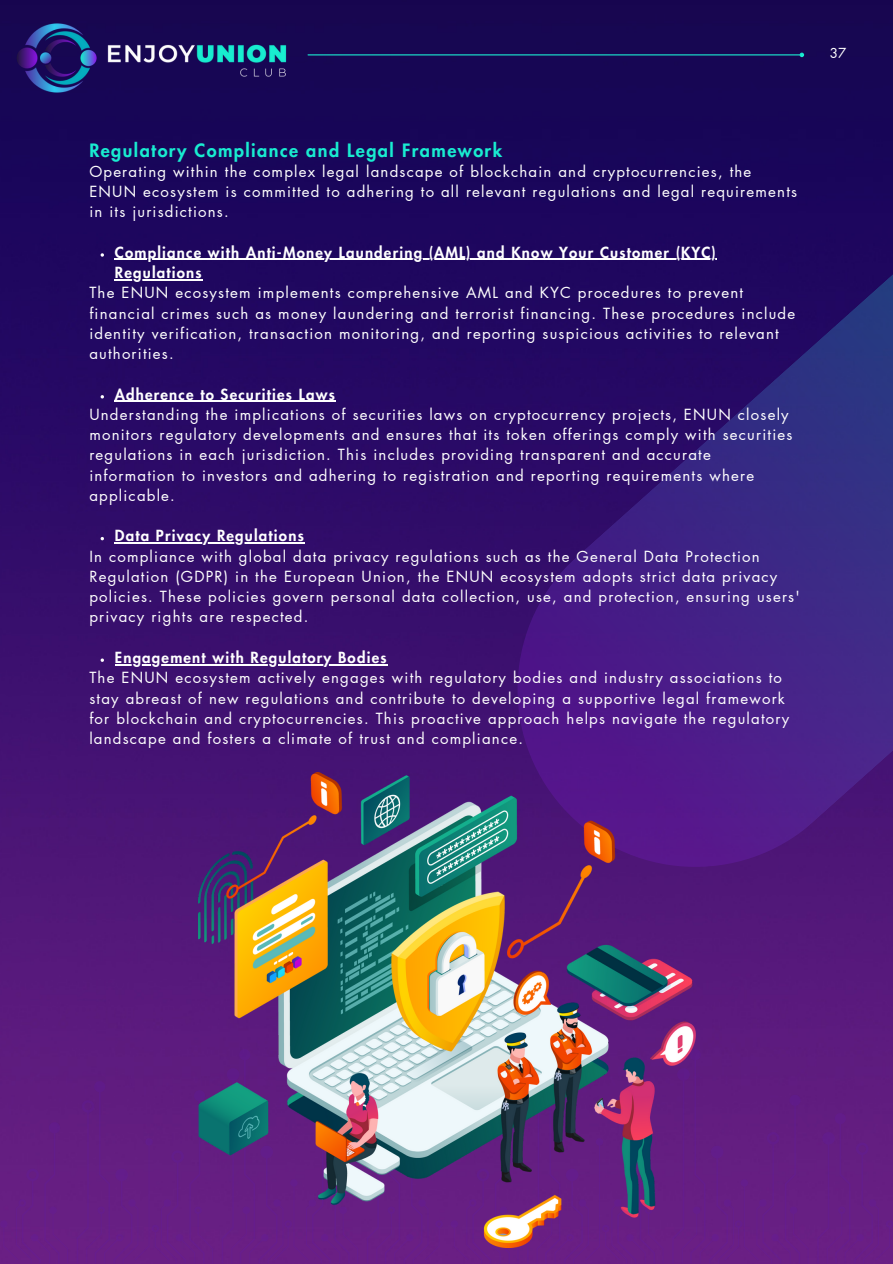
<style>
.page{position:relative;width:893px;height:1264px;background:#fff}
.page>*{position:absolute;margin:0;border:0;box-sizing:border-box;transform-origin:0 0}
.t1{font:800 18px "Futura LT Pro";letter-spacing:.08em;color:#19ecd0}
.t2{font:15px/20.2px "Futura LT Pro";letter-spacing:.08em;color:#fff}
.t3{font:800 15px "Futura LT Pro";letter-spacing:.08em;color:#fff}
.t4{font:13.5px "Futura LT Pro";color:#fff}
.s1{font-weight:800}
</style>
<div class="page">
<img style="left:0;top:0;width:892px;height:1263px">
<div style="left:740px;top:1179px;width:8px;height:7px;background:#641d8b;border-radius:4px"></div>
<div style="left:756px;top:1094px;width:52px;height:168px;background:#651e82"></div>
<svg style="left:466px;top:1247px;width:52px;height:15px"></svg>
<svg style="left:527px;top:1247px;width:61px;height:15px"></svg>
<svg style="left:602px;top:1247px;width:61px;height:15px"></svg>
<div style="left:817px;top:1113px;width:75px;height:149px;background:#661e83"></div>
<div style="left:672px;top:1049px;width:73px;height:213px;background:#641e82"></div>
<div style="left:0;top:1220px;width:8px;height:7px;background:#651d8b;border-radius:4px"></div>
<div style="left:145px;top:1138px;width:8px;height:7px;background:#621c89;border-radius:4px"></div>
<svg style="left:306px;top:1247px;width:52px;height:15px"></svg>
<div style="left:16px;top:1122px;width:52px;height:140px;background:#661e83"></div>
<div style="left:77px;top:1081px;width:61px;height:181px;background:#651e82"></div>
<div style="left:152px;top:1090px;width:61px;height:172px;background:#651e82"></div>
<svg style="left:367px;top:1247px;width:76px;height:15px"></svg>
<svg style="left:222px;top:1247px;width:73px;height:15px"></svg>
<svg style="left:444px;top:90px;width:448px;height:850px;background:#321471"></svg>
<img style="left:13px;top:15px;width:279px;height:84px">
<hr style="left:308px;top:54px;width:491px;height:1px;background:#1aebd0">
<svg style="left:799px;top:53px;width:5px;height:4px"></svg>
<img style="left:198px;top:772px;width:497px;height:475px">
<svg style="left:101px;top:253px;width:3px;height:4px"></svg>
<hr style="left:115px;top:259px;width:602px;height:1px;background:#fff">
<hr style="left:115px;top:279px;width:88px;height:1px;background:#fff">
<hr style="left:115px;top:401px;width:221px;height:1px;background:#fff">
<hr style="left:115px;top:542px;width:190px;height:1px;background:#fff">
<svg style="left:101px;top:658px;width:3px;height:4px"></svg>
<hr style="left:115px;top:664px;width:273px;height:1px;background:#fff">
<h1 class="t4" style="left:829px;top:47px;width:18px">37</h1>
<p class="t1" style="left:89px;top:142px;width:414px">Regulatory Compliance and Legal Framework</p>
<p class="t2" style="left:89px;top:162px;width:709px">Operating within the complex legal landscape of blockchain and cryptocurrencies, the<br>ENUN ecosystem is committed to adhering to all relevant regulations and legal requirements in its jurisdictions.</p>
<p class="t3" style="left:115px;top:245px;width:602px">Compliance with Anti-Money Laundering (AML) and Know Your Customer (KYC)</p>
<h1 class="t2" style="left:89px;top:263px;width:655px;text-indent:25px"><span class="s1">Regulations<br></span>The ENUN ecosystem implements comprehensive AML and KYC procedures to prevent</h1>
<h1 class="t2" style="left:89px;top:303px;width:707px">financial crimes such as money laundering and terrorist financing. These procedures include identity verification, transaction monitoring, and reporting suspicious activities to relevant authorities.</h1>
<h1 class="t3" style="left:115px;top:387px;width:221px">Adherence to Securities Laws</h1>
<h1 class="t2" style="left:89px;top:405px;width:704px">Understanding the implications of securities laws on cryptocurrency projects, ENUN closely monitors regulatory developments and ensures that its token offerings comply with securities regulations in each jurisdiction. This includes providing transparent and accurate information to investors and adhering to registration and reporting requirements where applicable.</h1>
<h1 class="t3" style="left:115px;top:529px;width:190px">Data Privacy Regulations</h1>
<h1 class="t2" style="left:89px;top:546px;width:712px">In compliance with global data privacy regulations such as the General Data Protection Regulation (GDPR) in the European Union, the ENUN ecosystem adopts strict data privacy policies. These policies govern personal data collection, use, and protection, ensuring users' privacy rights are respected.</h1>
<h1 class="t3" style="left:115px;top:650px;width:273px">Engagement with Regulatory Bodies</h1>
<h1 class="t2" style="left:89px;top:668px;width:701px">The ENUN ecosystem actively engages with regulatory bodies and industry associations to stay abreast of new regulations and contribute to developing a supportive legal framework for blockchain and cryptocurrencies. This proactive approach helps navigate the regulatory landscape and fosters a climate of trust and compliance.</h1>
</div>
